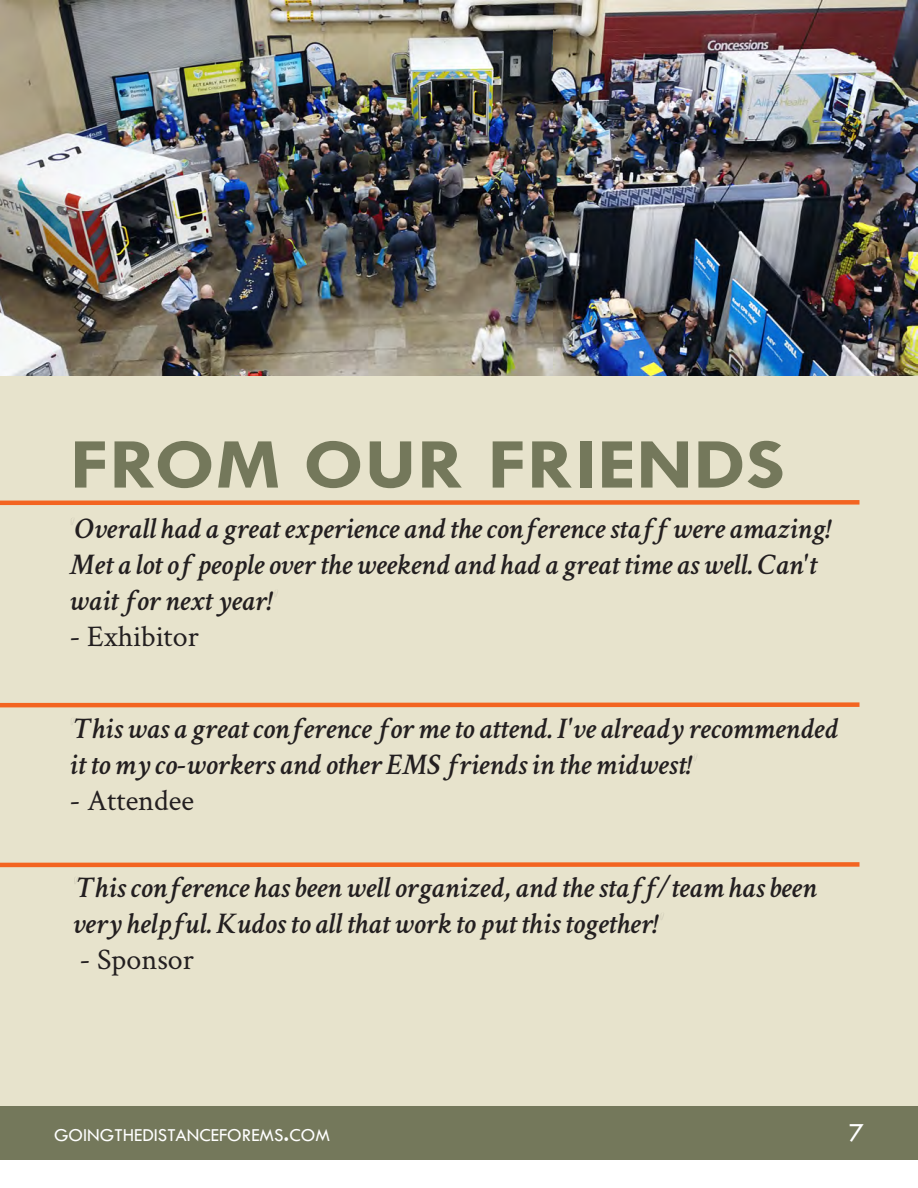
<style>
.page{position:relative;width:918px;height:1188px;background:#fff}
.page>*{position:absolute;margin:0;border:0;box-sizing:border-box;transform-origin:0 0}
.t1{font:700 72px "Tw Cen";color:#74785b;scale:1.15 1}
.t2{font:italic 600 30px/36px "Crimson Text";color:#231f20}
.t3{font:30px "Crimson Text";color:#231f20}
.t4{font:27px "Tw Cen";color:#fff}
.t5{font:18.9px "Tw Cen";color:#fff}
.s1{font-size:27px}
</style>
<div class="page">
<div style="left:0;top:1106px;width:918px;height:54px;background:#74785b"></div>
<img style="left:0;top:0;width:918px;height:376px">
<div style="left:0;top:376px;width:918px;height:730px;background:#e7e3cc"></div>
<svg style="left:0;top:702px;width:860px;height:6px"></svg>
<svg style="left:0;top:862px;width:860px;height:6px"></svg>
<svg style="left:0;top:500px;width:860px;height:6px"></svg>
<h1 class="t1" style="left:70px;top:422px;width:624px">FROM OUR FRIENDS</h1>
<p class="t2" style="left:70px;top:508px;width:764px">"Overall had a great experience and the conference staff were amazing!<br>Met a lot of people over the weekend and had a great time as well. Can't wait for next year!"</p>
<p class="t3" style="left:70px;top:616px;width:131px">- Exhibitor</p>
<p class="t2" style="left:70px;top:708px;width:770px">"This was a great conference for me to attend. I've already recommended it to my co-workers and other EMS friends in the midwest!"</p>
<p class="t3" style="left:70px;top:780px;width:126px">- Attendee</p>
<p class="t2" style="left:73px;top:867px;width:745px">"This conference has been well organized, and the staff/team has been very helpful. Kudos to all that work to put this together!"</p>
<p class="t3" style="left:79px;top:939px;width:116px">- Sponsor</p>
<p class="t5" style="left:54px;top:1124px;width:278px">GOINGTHEDISTANCEFOREMS<span class="s1">.</span>COM</p>
<p class="t4" style="left:849px;top:1116px;width:16px">7</p>
</div>
